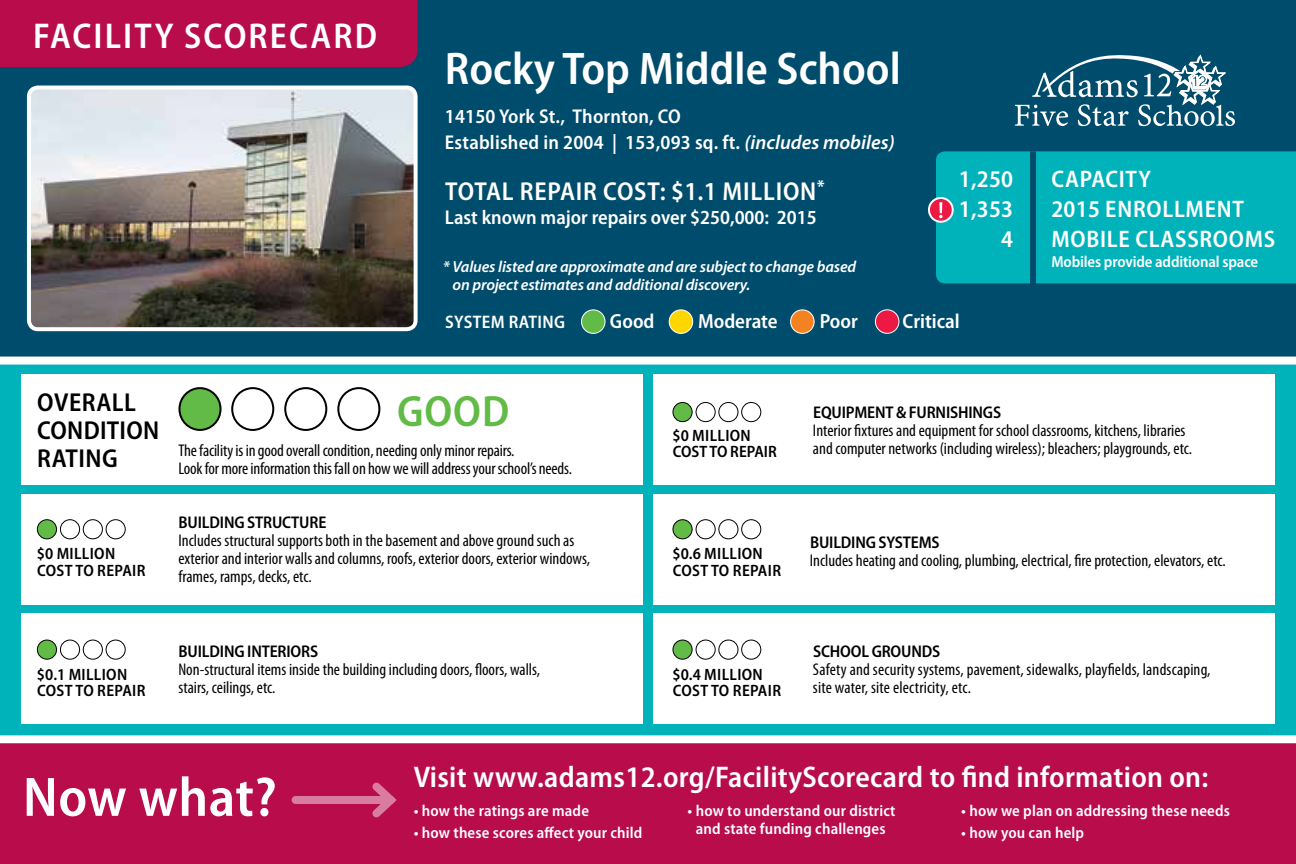
<style>
.page{position:relative;width:1296px;height:864px;background:#fff}
.page>*{position:absolute;margin:0;border:0;box-sizing:border-box;transform-origin:0 0}
.t1{font:600 semi-condensed 56px "Myriad Pro";letter-spacing:.01em;color:#fff}
.t2{font:600 semi-condensed 46px "Myriad Pro";color:#fff}
.t3{font:600 semi-condensed 44px "Myriad Pro";color:#62bb46}
.t4{font:600 semi-condensed 36px "Myriad Pro";letter-spacing:.06em;color:#fff}
.t5{font:600 semi-condensed 30px "Myriad Pro";letter-spacing:.01em;color:#fff}
.t6{font:600 semi-condensed 26px "Myriad Pro";letter-spacing:.03em;color:#fff}
.t7{font:600 semi-condensed 26px/28px "Myriad Pro";letter-spacing:.02em;color:#000}
.t8{font:600 semi-condensed 24px "Myriad Pro";letter-spacing:.03em;color:#fff}
.t9{font:600 semi-condensed 20.4px "Myriad Pro";color:#fff}
.t10{font:600 semi-condensed 20px/26.4px "Myriad Pro";letter-spacing:.01em;color:#fff}
.t11{font:600 semi-condensed 18.2px "Myriad Pro";letter-spacing:.02em;color:#fff}
.t12{font:condensed 17px/18px "Myriad Pro";color:#000}
.t13{font:600 semi-condensed 17px "Myriad Pro";letter-spacing:-.01em;color:#000}
.t14{font:600 semi-condensed 16.4px/16.4px "Myriad Pro";letter-spacing:.02em;color:#000}
.t15{font:600 semi-condensed 16.4px/16.4px "Myriad Pro";color:#000}
.t16{font:600 semi-condensed 16px/18px "Myriad Pro";letter-spacing:.01em;color:#fff;text-align:center}
.t17{font:italic 600 16px/18px "Myriad Pro";letter-spacing:-.01em;color:#fff}
.t18{font:600 semi-condensed 16px "Myriad Pro";letter-spacing:-.01em;color:#fff}
.s1{font-style:italic;font-stretch:normal}
</style>
<div class="page">
<div style="left:0;top:363px;width:1296px;height:373px;background:#00b3ba"></div>
<div style="left:0;top:0;width:1296px;height:363px;background:#004c6c"></div>
<div style="left:0;top:736px;width:1296px;height:128px;background:#b80c4b"></div>
<div style="left:0;top:0;width:418px;height:67px;background:#b80c4b"></div>
<svg style="left:1015px;top:55px;width:220px;height:71px"></svg>
<div style="left:936px;top:151px;width:360px;height:132px;background:#00b3ba"></div>
<div style="left:1030px;top:151px;width:6px;height:136px;background:#004c6c"></div>
<div style="left:582px;top:310px;width:23px;height:23px;background:#62bb46;border-radius:50%"></div>
<div style="left:581px;top:309px;width:25px;height:25px;border:1px solid #fff;border-radius:50%"></div>
<div style="left:791px;top:310px;width:23px;height:23px;background:#f58220;border-radius:50%"></div>
<div style="left:790px;top:309px;width:25px;height:25px;border:1px solid #fff;border-radius:50%"></div>
<div style="left:669px;top:310px;width:24px;height:23px;background:#ffd600;border-radius:50%"></div>
<div style="left:669px;top:309px;width:24px;height:25px;border:1px solid #fff;border-radius:50%"></div>
<div style="left:875px;top:310px;width:24px;height:23px;background:#ed1944;border-radius:50%"></div>
<div style="left:875px;top:309px;width:24px;height:25px;border:1px solid #fff;border-radius:50%"></div>
<div style="left:654px;top:494px;width:621px;height:110px;background:#fff"></div>
<div style="left:654px;top:614px;width:621px;height:110px;background:#fff"></div>
<div style="left:21px;top:494px;width:621px;height:110px;background:#fff"></div>
<div style="left:21px;top:614px;width:621px;height:110px;background:#fff"></div>
<div style="left:654px;top:374px;width:621px;height:111px;background:#fff"></div>
<div style="left:21px;top:374px;width:621px;height:111px;background:#fff"></div>
<div style="left:0;top:357px;width:1296px;height:8px;background:#fff"></div>
<div style="left:0;top:735px;width:1296px;height:8px;background:#fff"></div>
<div style="left:929px;top:198px;width:24px;height:24px;background:#ed1944;border-radius:50%"></div>
<div style="left:928px;top:197px;width:26px;height:26px;border:2px solid #fff;border-radius:50%"></div>
<svg style="left:939px;top:202px;width:4px;height:16px"></svg>
<div style="left:296px;top:796px;width:95px;height:8px;background:#d97d9f"></div>
<svg style="left:372px;top:782px;width:25px;height:36px"></svg>
<img style="left:29px;top:88px;width:384px;height:238px">
<div style="left:27px;top:86px;width:391px;height:245px;border:4px solid #fff;border-radius:9px"></div>
<div style="left:673px;top:403px;width:19px;height:19px;background:#62bb46;border-radius:50%"></div>
<div style="left:673px;top:402px;width:20px;height:20px;border:1px solid #000;border-radius:50%"></div>
<div style="left:718px;top:402px;width:20px;height:20px;border:1px solid #000;border-radius:50%"></div>
<div style="left:696px;top:402px;width:20px;height:20px;border:1px solid #000;border-radius:50%"></div>
<div style="left:741px;top:402px;width:20px;height:20px;border:1px solid #000;border-radius:50%"></div>
<div style="left:673px;top:520px;width:19px;height:19px;background:#62bb46;border-radius:50%"></div>
<div style="left:673px;top:519px;width:20px;height:20px;border:1px solid #000;border-radius:50%"></div>
<div style="left:718px;top:519px;width:20px;height:20px;border:1px solid #000;border-radius:50%"></div>
<div style="left:696px;top:519px;width:20px;height:20px;border:1px solid #000;border-radius:50%"></div>
<div style="left:741px;top:519px;width:20px;height:20px;border:1px solid #000;border-radius:50%"></div>
<div style="left:673px;top:640px;width:19px;height:19px;background:#62bb46;border-radius:50%"></div>
<div style="left:673px;top:640px;width:20px;height:20px;border:1px solid #000;border-radius:50%"></div>
<div style="left:718px;top:640px;width:20px;height:20px;border:1px solid #000;border-radius:50%"></div>
<div style="left:696px;top:640px;width:20px;height:20px;border:1px solid #000;border-radius:50%"></div>
<div style="left:741px;top:640px;width:20px;height:20px;border:1px solid #000;border-radius:50%"></div>
<div style="left:37px;top:640px;width:20px;height:19px;background:#62bb46;border-radius:50%"></div>
<div style="left:37px;top:640px;width:20px;height:20px;border:1px solid #000;border-radius:50%"></div>
<div style="left:83px;top:640px;width:20px;height:20px;border:1px solid #000;border-radius:50%"></div>
<div style="left:60px;top:640px;width:20px;height:20px;border:1px solid #000;border-radius:50%"></div>
<div style="left:106px;top:640px;width:20px;height:20px;border:1px solid #000;border-radius:50%"></div>
<div style="left:37px;top:520px;width:20px;height:19px;background:#62bb46;border-radius:50%"></div>
<div style="left:37px;top:519px;width:20px;height:20px;border:1px solid #000;border-radius:50%"></div>
<div style="left:83px;top:519px;width:20px;height:20px;border:1px solid #000;border-radius:50%"></div>
<div style="left:60px;top:519px;width:20px;height:20px;border:1px solid #000;border-radius:50%"></div>
<div style="left:106px;top:519px;width:20px;height:20px;border:1px solid #000;border-radius:50%"></div>
<div style="left:179px;top:388px;width:42px;height:42px;background:#62bb46;border-radius:50%"></div>
<div style="left:178px;top:387px;width:44px;height:44px;border:2px solid #000;border-radius:50%"></div>
<div style="left:284px;top:387px;width:43px;height:44px;border:2px solid #000;border-radius:50%"></div>
<div style="left:231px;top:387px;width:43px;height:44px;border:2px solid #000;border-radius:50%"></div>
<div style="left:337px;top:387px;width:43px;height:44px;border:2px solid #000;border-radius:50%"></div>
<h3 class="t4" style="left:33px;top:17px;width:345px">FACILITY SCORECARD</h3>
<h2 class="t2" style="left:445px;top:43px;width:457px">Rocky Top Middle School</h2>
<p class="t10" style="left:445px;top:103px;width:451px">14150 York St., Thornton, CO<br>Established in 2004 | 153,093 sq. ft. <span class="s1">(includes mobiles)</span></p>
<h3 class="t6" style="left:445px;top:177px;width:381px">TOTAL REPAIR COST: $1.1 MILLION<sup>*</sup></h3>
<p class="t10" style="left:445px;top:204px;width:373px">Last known major repairs over $250,000: 2015</p>
<p class="t17" style="left:453px;top:258px;width:405px;text-indent:-10px">* Values listed are approximate and are subject to change based on project estimates and additional discovery.</p>
<h3 class="t8" style="left:959px;top:166px;width:56px">1,250</h3>
<h3 class="t8" style="left:1051px;top:166px;width:101px">CAPACITY</h3>
<h3 class="t8" style="left:959px;top:196px;width:56px">1,353</h3>
<h3 class="t8" style="left:1051px;top:196px;width:194px">2015 ENROLLMENT</h3>
<h3 class="t8" style="left:1001px;top:226px;width:13px">4</h3>
<h3 class="t8" style="left:1051px;top:226px;width:225px">MOBILE CLASSROOMS</h3>
<p class="t18" style="left:1051px;top:253px;width:208px">Mobiles provide additional space</p>
<p class="t11" style="left:445px;top:312px;width:121px">SYSTEM RATING</p>
<p class="t9" style="left:610px;top:310px;width:46px">Good</p>
<p class="t9" style="left:698px;top:310px;width:81px">Moderate</p>
<p class="t9" style="left:820px;top:310px;width:40px">Poor</p>
<p class="t9" style="left:903px;top:310px;width:59px">Critical</p>
<h3 class="t7" style="left:37px;top:389px;width:124px">OVERALL<br>CONDITION<br>RATING</h3>
<p class="t14" style="left:37px;top:546px;width:110px">$0 MILLION<br>COST TO REPAIR</p>
<h3 class="t3" style="left:397px;top:388px;width:114px">GOOD</h3>
<p class="t12" style="left:178px;top:442px;width:395px">The facility is in good overall condition, needing only minor repairs.<br>Look for more information this fall on how we will address your school’s needs.</p>
<p class="t15" style="left:673px;top:427px;width:106px">$0 MILLION<br>COST TO REPAIR</p>
<p class="t13" style="left:813px;top:403px;width:190px">EQUIPMENT &amp; FURNISHINGS</p>
<p class="t12" style="left:813px;top:422px;width:381px">Interior fixtures and equipment for school classrooms, kitchens, libraries and computer networks (including wireless); bleachers; playgrounds, etc.</p>
<p class="t13" style="left:179px;top:513px;width:149px">BUILDING STRUCTURE</p>
<p class="t12" style="left:178px;top:532px;width:413px">Includes structural supports both in the basement and above ground such as exterior and interior walls and columns, roofs, exterior doors, exterior windows, frames, ramps, decks, etc.</p>
<p class="t13" style="left:810px;top:533px;width:131px">BUILDING SYSTEMS</p>
<p class="t14" style="left:673px;top:546px;width:110px">$0.6 MILLION<br>COST TO REPAIR</p>
<p class="t12" style="left:810px;top:552px;width:417px">Includes heating and cooling, plumbing, electrical, fire protection, elevators, etc.</p>
<p class="t14" style="left:37px;top:666px;width:110px">$0.1 MILLION<br>COST TO REPAIR</p>
<p class="t13" style="left:179px;top:642px;width:141px">BUILDING INTERIORS</p>
<p class="t12" style="left:178px;top:661px;width:363px">Non-structural items inside the building including doors, floors, walls, stairs, ceilings, etc.</p>
<p class="t14" style="left:673px;top:666px;width:110px">$0.4 MILLION<br>COST TO REPAIR</p>
<p class="t13" style="left:813px;top:642px;width:129px">SCHOOL GROUNDS</p>
<p class="t12" style="left:813px;top:661px;width:399px">Safety and security systems, pavement, sidewalks, playfields, landscaping, site water, site electricity, etc.</p>
<h1 class="t1" style="left:23px;top:766px;width:255px">Now what?</h1>
<h3 class="t5" style="left:414px;top:760px;width:796px">Visit www.adams12.org/FacilityScorecard to find information on:</h3>
<p class="t16" style="left:414px;top:802px;width:177px">• how the ratings are made</p>
<p class="t16" style="left:414px;top:824px;width:230px">• how these scores affect your child</p>
<p class="t16" style="left:688px;top:802px;width:210px">• how to understand our district and state funding challenges</p>
<p class="t16" style="left:961px;top:802px;width:270px">• how we plan on addressing these needs</p>
<p class="t16" style="left:961px;top:824px;width:124px">• how you can help</p>
</div>
